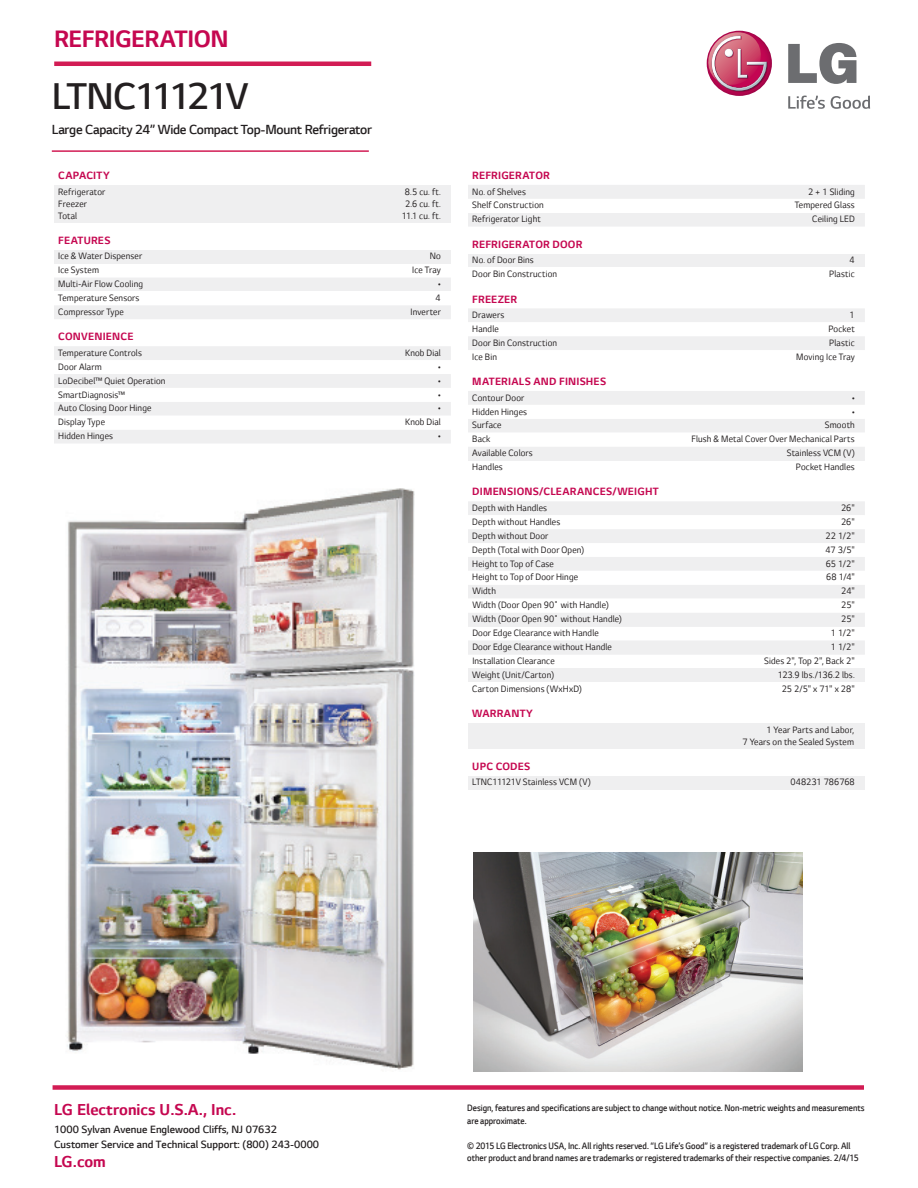
<style>
.page{position:relative;width:918px;height:1188px;background:#fff}
.page>*{position:absolute;margin:0;border:0;box-sizing:border-box;transform-origin:0 0}
.t1{font:300 42.3px "LG Smart";letter-spacing:-.07em;color:#231f20}
.t2{font:700 27px "LG Smart";letter-spacing:-.015em;color:#c50750}
.t3{font:700 18px "LG Smart";color:#c50750}
.t4{font:300 15px "LG Smart";letter-spacing:-.02em;color:#231f20}
.t5{font:700 12px "LG Smart";letter-spacing:.015em;color:#c50750}
.t6{font:300 12px/15px "LG Smart";color:#231f20}
.t7{font:10.5px/12px "LG Smart";letter-spacing:.015em;color:#231f20;text-align:right;scale:.95 1}
.t8{font:300 10.5px/12.6px "LG Smart";letter-spacing:-.005em;color:#231f20;scale:.9 1}
.t9{font:10.5px "LG Smart";letter-spacing:-.005em;color:#231f20;scale:.95 1}
</style>
<div class="page">
<img style="left:67px;top:488px;width:348px;height:582px">
<div style="left:53px;top:1085px;width:811px;height:5px;background:#d21c54"></div>
<svg style="left:707px;top:31px;width:65px;height:65px"></svg>
<svg style="left:706px;top:32px;width:62px;height:60px"></svg>
<svg style="left:788px;top:43px;width:68px;height:41px"></svg>
<svg style="left:788px;top:96px;width:37px;height:13px"></svg>
<svg style="left:831px;top:96px;width:39px;height:13px"></svg>
<hr style="left:54px;top:62px;width:317px;height:4px;background:#d21c54">
<hr style="left:52px;top:150px;width:317px;height:2px;background:#d21c54">
<div style="left:54px;top:185px;width:397px;height:38px;background:#efeff0"></div>
<div style="left:54px;top:250px;width:397px;height:14px;background:#efeff0"></div>
<div style="left:54px;top:278px;width:397px;height:41px;background:#efeff0"></div>
<div style="left:54px;top:291px;width:397px;height:14px;background:#fff"></div>
<svg style="left:54px;top:346px;width:397px;height:97px"></svg>
<div style="left:468px;top:185px;width:397px;height:41px;background:#efeff0"></div>
<div style="left:468px;top:199px;width:397px;height:14px;background:#fff"></div>
<div style="left:468px;top:254px;width:397px;height:13px;background:#efeff0"></div>
<svg style="left:468px;top:309px;width:397px;height:41px"></svg>
<svg style="left:468px;top:391px;width:397px;height:69px"></svg>
<hr style="left:468px;top:460px;width:397px;height:1px;background:#efeff0">
<div style="left:468px;top:501px;width:397px;height:14px;background:#efeff0"></div>
<svg style="left:468px;top:529px;width:397px;height:125px;fill:#efeff0"></svg>
<hr style="left:468px;top:626px;width:397px;height:1px;background:#efeff0">
<hr style="left:468px;top:654px;width:397px;height:1px;background:#efeff0">
<div style="left:468px;top:668px;width:397px;height:14px;background:#efeff0"></div>
<div style="left:468px;top:723px;width:397px;height:26px;background:#efeff0"></div>
<div style="left:468px;top:776px;width:397px;height:14px;background:#efeff0"></div>
<img style="left:474px;top:852px;width:328px;height:219px">
<h2 class="t2" style="left:54px;top:24px;width:176px">REFRIGERATION</h2>
<h1 class="t1" style="left:52px;top:73px;width:198px">LTNC11121V</h1>
<h3 class="t4" style="left:52px;top:121px;width:322px">Large Capacity 24” Wide Compact Top-Mount Refrigerator</h3>
<p class="t5" style="left:58px;top:169px;width:15px">CAPACITY</p>
<p class="t7" style="left:58px;top:185px;width:51px">Refrigerator</p>
<p class="t7" style="left:405px;top:185px;width:39px">8.5 cu. ft.</p>
<p class="t7" style="left:58px;top:197px;width:32px">Freezer</p>
<p class="t7" style="left:405px;top:197px;width:39px">2.6 cu. ft.</p>
<p class="t7" style="left:58px;top:209px;width:21px">Total</p>
<p class="t7" style="left:402px;top:209px;width:43px">11.1 cu. ft.</p>
<p class="t5" style="left:58px;top:234px;width:54px">FEATURES</p>
<p class="t7" style="left:58px;top:250px;width:90px">Ice &amp; Water Dispenser</p>
<p class="t7" style="left:430px;top:250px;width:13px">N o</p>
<p class="t7" style="left:58px;top:264px;width:44px">Ice System</p>
<p class="t7" style="left:412px;top:264px;width:32px">Ice Tray</p>
<p class="t7" style="left:58px;top:278px;width:91px">Multi-Air Flow Cooling</p>
<p class="t7" style="left:438px;top:278px;width:4px">•</p>
<p class="t7" style="left:58px;top:292px;width:87px">Temperature Sensors</p>
<p class="t7" style="left:436px;top:292px;width:7px">4</p>
<p class="t7" style="left:58px;top:306px;width:71px">Compressor Type</p>
<p class="t7" style="left:411px;top:306px;width:33px">Inverter</p>
<p class="t5" style="left:58px;top:330px;width:38px">CONVENIENCE</p>
<p class="t7" style="left:58px;top:347px;width:89px">Temperature Controls</p>
<p class="t7" style="left:405px;top:347px;width:39px">Knob Dial</p>
<p class="t7" style="left:58px;top:361px;width:47px">Door Alarm</p>
<p class="t7" style="left:438px;top:361px;width:4px">•</p>
<p class="t7" style="left:58px;top:375px;width:114px">LoDecibel™ Quiet Operation</p>
<p class="t7" style="left:438px;top:375px;width:4px">•</p>
<p class="t7" style="left:58px;top:388px;width:72px">SmartDiagnosis™</p>
<p class="t7" style="left:438px;top:388px;width:4px">•</p>
<p class="t7" style="left:58px;top:402px;width:100px">Auto Closing Door Hinge</p>
<p class="t7" style="left:438px;top:402px;width:4px">•</p>
<p class="t7" style="left:58px;top:416px;width:51px">Display Type</p>
<p class="t7" style="left:405px;top:416px;width:39px">Knob Dial</p>
<p class="t7" style="left:58px;top:430px;width:59px">Hidden Hinges</p>
<p class="t7" style="left:438px;top:430px;width:4px">•</p>
<p class="t5" style="left:472px;top:169px;width:21px">REFRIGERATOR</p>
<p class="t7" style="left:472px;top:185px;width:58px">No. of Shelves</p>
<p class="t7" style="left:808px;top:185px;width:51px">2 + 1 Sliding</p>
<p class="t7" style="left:472px;top:199px;width:77px">Shelf Construction</p>
<p class="t7" style="left:795px;top:199px;width:65px">Tempered Glass</p>
<p class="t7" style="left:472px;top:213px;width:74px">Refrigerator Light</p>
<p class="t7" style="left:812px;top:213px;width:46px">Ceiling LED</p>
<p class="t5" style="left:472px;top:237px;width:21px">REFRIGERATOR</p>
<p class="t5" style="left:552px;top:237px;width:31px">DOOR</p>
<p class="t7" style="left:472px;top:254px;width:66px">No. of Door Bins</p>
<p class="t7" style="left:850px;top:254px;width:7px">4</p>
<p class="t7" style="left:472px;top:268px;width:91px">Door Bin Construction</p>
<p class="t7" style="left:829px;top:268px;width:28px">Plastic</p>
<p class="t5" style="left:472px;top:292px;width:46px">FREEZER</p>
<p class="t7" style="left:472px;top:309px;width:35px">Drawers</p>
<p class="t7" style="left:850px;top:309px;width:7px">1</p>
<p class="t7" style="left:472px;top:323px;width:205px">Handle P</p>
<p class="t7" style="left:834px;top:323px;width:24px">ocket</p>
<p class="t7" style="left:472px;top:337px;width:91px">Door Bin Construction</p>
<p class="t7" style="left:829px;top:337px;width:28px">Plastic</p>
<p class="t7" style="left:472px;top:351px;width:27px">Ice Bin</p>
<p class="t7" style="left:796px;top:351px;width:63px">Moving Ice Tray</p>
<p class="t5" style="left:472px;top:375px;width:135px">MATERIALS AND FINISHES</p>
<p class="t7" style="left:472px;top:392px;width:56px">Contour Door</p>
<p class="t7" style="left:852px;top:392px;width:4px">•</p>
<p class="t7" style="left:472px;top:405px;width:59px">Hidden Hinges</p>
<p class="t7" style="left:852px;top:405px;width:4px">•</p>
<p class="t7" style="left:472px;top:419px;width:32px">Surface</p>
<p class="t7" style="left:825px;top:419px;width:33px">Smooth</p>
<p class="t7" style="left:472px;top:433px;width:21px">Back</p>
<p class="t7" style="left:692px;top:433px;width:173px">Flush &amp; Metal Cover Over Mechanical Parts</p>
<p class="t7" style="left:472px;top:447px;width:65px">Available Colors</p>
<p class="t7" style="left:787px;top:447px;width:73px">Stainless VCM (V)</p>
<p class="t7" style="left:472px;top:461px;width:34px">Handles</p>
<p class="t7" style="left:796px;top:461px;width:63px">Pocket Handles</p>
<p class="t5" style="left:472px;top:485px;width:188px">DIMENSIONS/CLEARANCES/WEIGHT</p>
<p class="t7" style="left:472px;top:502px;width:80px">Depth with Handles</p>
<p class="t7" style="left:841px;top:502px;width:16px">26"</p>
<p class="t7" style="left:472px;top:516px;width:94px">Depth without Handles</p>
<p class="t7" style="left:841px;top:516px;width:16px">26"</p>
<p class="t7" style="left:472px;top:530px;width:82px">Depth without Door</p>
<p class="t7" style="left:826px;top:530px;width:32px">22 1/2"</p>
<p class="t7" style="left:472px;top:544px;width:119px">Depth (Total with Door Open)</p>
<p class="t7" style="left:826px;top:544px;width:32px">47 3/5"</p>
<p class="t7" style="left:472px;top:557px;width:87px">Height to Top of Case</p>
<p class="t7" style="left:826px;top:557px;width:32px">65 1/2"</p>
<p class="t7" style="left:472px;top:571px;width:113px">Height to Top of Door Hinge</p>
<p class="t7" style="left:826px;top:571px;width:32px">68 1/4"</p>
<p class="t7" style="left:472px;top:585px;width:26px">Width</p>
<p class="t7" style="left:841px;top:585px;width:16px">24"</p>
<p class="t7" style="left:472px;top:599px;width:145px">Width (Door Open 90˚ with Handle)</p>
<p class="t7" style="left:841px;top:599px;width:16px">25"</p>
<p class="t7" style="left:472px;top:613px;width:159px">Width (Door Open 90˚ without Handle)</p>
<p class="t7" style="left:841px;top:613px;width:16px">25"</p>
<p class="t7" style="left:472px;top:627px;width:135px">Door Edge Clearance with Handle</p>
<p class="t7" style="left:831px;top:627px;width:27px">1 1/2"</p>
<p class="t7" style="left:472px;top:641px;width:148px">Door Edge Clearance without Handle</p>
<p class="t7" style="left:831px;top:641px;width:27px">1 1/2"</p>
<p class="t7" style="left:472px;top:655px;width:88px">Installation Clearance</p>
<p class="t7" style="left:764px;top:655px;width:97px">Sides 2", Top 2", Back 2"</p>
<p class="t7" style="left:472px;top:669px;width:88px">Weight (Unit/Carton)</p>
<p class="t7" style="left:778px;top:669px;width:83px">123.9 lbs./136.2 lbs.</p>
<p class="t7" style="left:472px;top:683px;width:117px">Carton Dimensions (WxHxD)</p>
<p class="t7" style="left:782px;top:683px;width:78px">25 2/5" x 71" x 28"</p>
<p class="t5" style="left:472px;top:707px;width:62px">WARRANTY</p>
<p class="t7" style="left:742px;top:723px;width:119px">1 Year Parts and Labor,<br>7 Years on the Sealed System</p>
<p class="t5" style="left:472px;top:760px;width:60px">UPC CODES</p>
<p class="t9" style="left:472px;top:777px;width:126px">LTNC11121V Stainless VCM (V)</p>
<p class="t7" style="left:791px;top:776px;width:69px">048231 786768</p>
<h3 class="t3" style="left:54px;top:1099px;width:184px">LG ELECTRONICS U.S.A., INC.</h3>
<p class="t6" style="left:54px;top:1122px;width:267px">1000 Sylvan Avenue Englewood Cliffs, NJ 07632<br>Customer Service and Technical Support: (800) 243-0000</p>
<h3 class="t3" style="left:54px;top:1152px;width:53px">LG.COM</h3>
<p class="t8" style="left:467px;top:1102px;width:443px">Design, features and specifications are subject to change without notice. Non-metric weights and measurements are approximate.</p>
<p class="t8" style="left:467px;top:1139px;width:436px">© 2015 LG Electronics USA, Inc. All rights reserved. “LG Life’s Good” is a registered trademark of LG Corp. All other product and brand names are trademarks or registered trademarks of their respective companies. 2/4/15</p>
</div>
